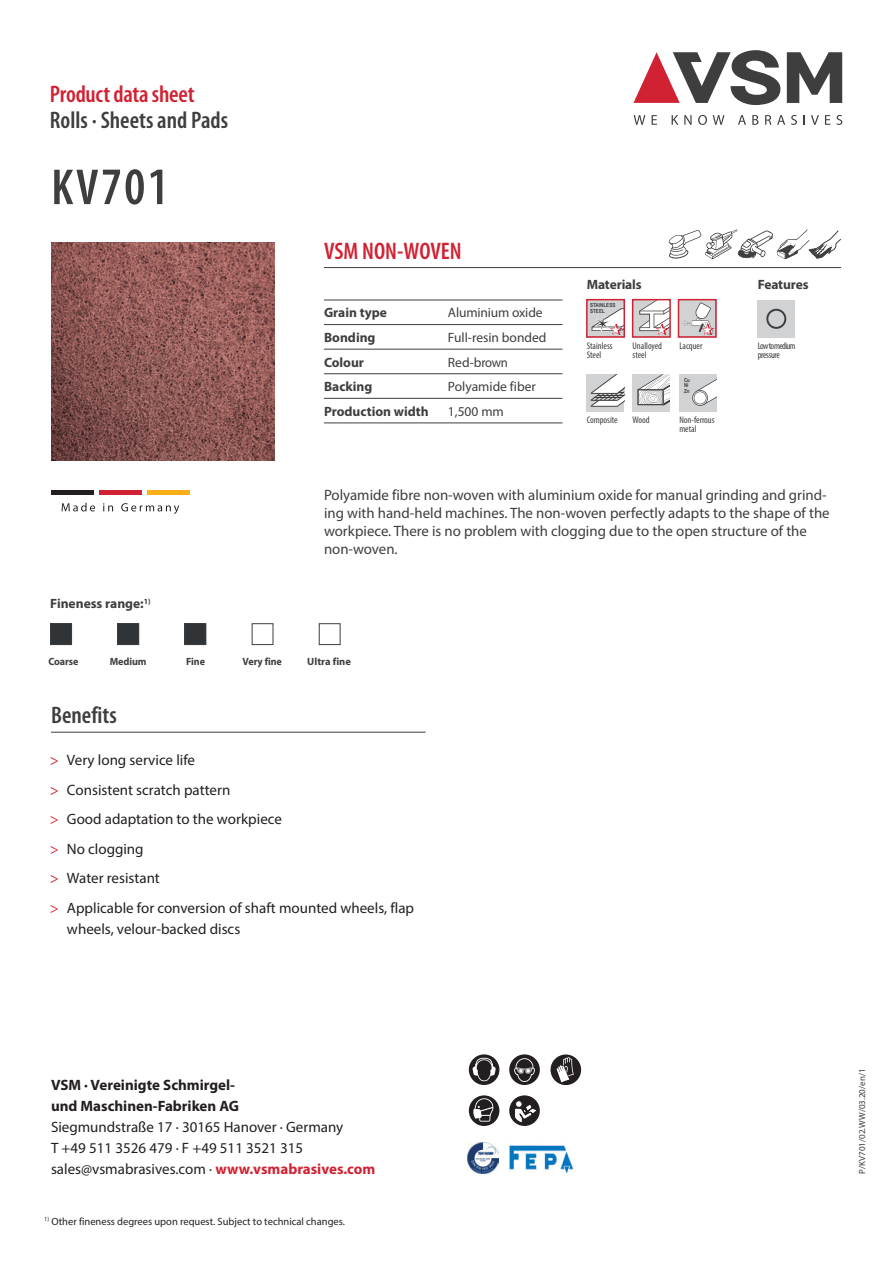
<style>
.page{position:relative;width:893px;height:1263px;background:#fff}
.page>*{position:absolute;margin:0;border:0;box-sizing:border-box;transform-origin:0 0}
.t1{font:600 condensed 53.1px "Myriad Pro";color:#3e3e3f;scale:.96 1}
.t2{font:600 condensed 24px "Myriad Pro";letter-spacing:-.01em;color:#d12233}
.t3{font:600 condensed 24px "Myriad Pro";color:#3e3e3f}
.t4{font:15px/29.5px "Myriad Pro";color:#231f20}
.t5{font:15px/18px "Myriad Pro";color:#3e3e3f}
.t6{font:700 15px/21px "Myriad Pro";color:#231f20}
.t7{font:700 13.5px "Myriad Pro";color:#3e3e3f}
.t8{font:13.5px "Myriad Pro";color:#3e3e3f}
.t9{font:10.5px "Myriad Pro";color:#231f20}
.t10{font:700 10.5px "Myriad Pro";letter-spacing:-.01em;color:#3e3e3f;scale:.96 1}
.t11{font:700 10.5px "Myriad Pro";letter-spacing:-.01em;color:#3e3e3f}
.t12{font:condensed 9.6px/9.3px "Myriad Pro";color:#3e3e3f}
.t13{font:condensed 9.6px/9.3px "Myriad Pro";letter-spacing:-.05em;color:#3e3e3f}
.t14{font:9px "Myriad Pro";color:#3e3e3f}
.t15{font:700 5.55px/5.6px "Arial Narrow";color:#3e3e3f}
.s1{font-size:51px}
.s2{color:#d12233}
.s3{font-weight:700;color:#d12233}
</style>
<div class="page">
<img style="left:52px;top:243px;width:222px;height:217px">
<hr style="left:324px;top:267px;width:517px;height:1px;background:#3e3e3f">
<hr style="left:51px;top:732px;width:375px;height:1px;background:#3e3e3f">
<svg style="left:633px;top:50px;width:147px;height:55px"></svg>
<svg style="left:787px;top:52px;width:55px;height:51px"></svg>
<svg style="left:634px;top:115px;width:11px;height:10px"></svg>
<svg style="left:652px;top:115px;width:5px;height:10px"></svg>
<svg style="left:672px;top:115px;width:6px;height:10px"></svg>
<svg style="left:684px;top:115px;width:8px;height:10px"></svg>
<svg style="left:698px;top:115px;width:9px;height:10px"></svg>
<svg style="left:713px;top:115px;width:11px;height:10px"></svg>
<svg style="left:738px;top:115px;width:8px;height:10px"></svg>
<svg style="left:752px;top:115px;width:6px;height:10px"></svg>
<svg style="left:765px;top:115px;width:6px;height:10px"></svg>
<svg style="left:777px;top:115px;width:8px;height:10px"></svg>
<svg style="left:791px;top:115px;width:6px;height:10px"></svg>
<svg style="left:811px;top:115px;width:8px;height:10px"></svg>
<svg style="left:825px;top:115px;width:5px;height:10px"></svg>
<svg style="left:836px;top:115px;width:6px;height:10px"></svg>
<img style="left:119px;top:625px;width:18px;height:18px">
<div style="left:117px;top:623px;width:22px;height:22px;border:1px solid #3e3e3f"></div>
<img style="left:187px;top:625px;width:17px;height:18px">
<div style="left:185px;top:623px;width:21px;height:22px;border:1px solid #3e3e3f"></div>
<div style="left:319px;top:623px;width:21px;height:22px;border:1px solid #3e3e3f"></div>
<div style="left:252px;top:623px;width:21px;height:22px;border:1px solid #3e3e3f"></div>
<img style="left:52px;top:625px;width:18px;height:18px">
<div style="left:50px;top:623px;width:22px;height:22px;border:1px solid #3e3e3f"></div>
<img style="left:468px;top:1142px;width:31px;height:32px">
<svg style="left:469px;top:1054px;width:30px;height:31px"></svg>
<svg style="left:472px;top:1058px;width:24px;height:23px"></svg>
<div style="left:509px;top:1054px;width:31px;height:31px;background:#231f20;border-radius:50%"></div>
<svg style="left:514px;top:1058px;width:21px;height:24px"></svg>
<div style="left:550px;top:1054px;width:31px;height:31px;background:#231f20;border-radius:50%"></div>
<svg style="left:557px;top:1057px;width:17px;height:25px"></svg>
<div style="left:469px;top:1095px;width:30px;height:31px;background:#231f20;border-radius:50%"></div>
<svg style="left:473px;top:1098px;width:20px;height:23px"></svg>
<svg style="left:509px;top:1095px;width:31px;height:31px"></svg>
<svg style="left:514px;top:1100px;width:24px;height:23px"></svg>
<img style="left:509px;top:1145px;width:65px;height:28px">
<div style="left:51px;top:490px;width:43px;height:5px;background:#231f20"></div>
<div style="left:99px;top:490px;width:43px;height:5px;background:#d12233"></div>
<div style="left:147px;top:490px;width:43px;height:5px;background:#faaf18"></div>
<svg style="left:62px;top:503px;width:117px;height:11px"></svg>
<svg style="left:669px;top:229px;width:172px;height:30px"></svg>
<div style="left:758px;top:300px;width:37px;height:38px;background:#d1d2d4"></div>
<svg style="left:766px;top:309px;width:20px;height:20px"></svg>
<div style="left:587px;top:300px;width:37px;height:38px;background:#d1d2d4"></div>
<div style="left:633px;top:300px;width:37px;height:38px;background:#d1d2d4"></div>
<div style="left:633px;top:374px;width:37px;height:38px;background:#d1d2d4"></div>
<svg style="left:637px;top:374px;width:33px;height:31px"></svg>
<hr style="left:324px;top:324px;width:124px;height:1px;background:#3e3e3f">
<hr style="left:448px;top:324px;width:114px;height:1px;background:#3e3e3f">
<hr style="left:324px;top:349px;width:124px;height:1px;background:#3e3e3f">
<hr style="left:448px;top:349px;width:114px;height:1px;background:#3e3e3f">
<hr style="left:324px;top:373px;width:124px;height:1px;background:#3e3e3f">
<hr style="left:448px;top:373px;width:114px;height:1px;background:#3e3e3f">
<hr style="left:324px;top:398px;width:124px;height:1px;background:#3e3e3f">
<hr style="left:448px;top:398px;width:114px;height:1px;background:#3e3e3f">
<hr style="left:324px;top:300px;width:124px;height:1px;background:#3e3e3f">
<hr style="left:448px;top:300px;width:114px;height:1px;background:#3e3e3f">
<hr style="left:324px;top:423px;width:124px;height:1px;background:#3e3e3f">
<hr style="left:448px;top:423px;width:114px;height:1px;background:#3e3e3f">
<div style="left:679px;top:374px;width:38px;height:38px;background:#d1d2d4"></div>
<svg style="left:692px;top:379px;width:25px;height:27px"></svg>
<div style="left:587px;top:374px;width:37px;height:38px;background:#d1d2d4"></div>
<svg style="left:591px;top:374px;width:33px;height:33px"></svg>
<div style="left:679px;top:300px;width:38px;height:38px;background:#d1d2d4"></div>
<div style="left:586px;top:299px;width:39px;height:39px;border:2px solid #d12233"></div>
<div style="left:632px;top:299px;width:39px;height:39px;border:2px solid #d12233"></div>
<div style="left:678px;top:299px;width:39px;height:39px;border:2px solid #d12233"></div>
<svg style="left:592px;top:308px;width:32px;height:27px"></svg>
<svg style="left:639px;top:300px;width:31px;height:35px"></svg>
<svg style="left:684px;top:302px;width:30px;height:33px"></svg>
<h2 class="t2" style="left:50px;top:79px;width:146px">Product data sheet</h2>
<h2 class="t3" style="left:50px;top:105px;width:180px">Rolls · Sheets and Pads</h2>
<h1 class="t1" style="left:51px;top:154px;width:124px"><span class="s1">KV</span>701</h1>
<p class="t7" style="left:50px;top:595px;width:102px">Fineness range:<sup>1)</sup></p>
<h2 class="t2" style="left:324px;top:236px;width:139px">VSM NON-WOVEN</h2>
<p class="t7" style="left:324px;top:304px;width:65px">Grain type</p>
<p class="t8" style="left:448px;top:304px;width:96px">Aluminium oxide</p>
<p class="t7" style="left:324px;top:329px;width:53px">Bonding</p>
<p class="t8" style="left:448px;top:329px;width:100px">Full-resin bonded</p>
<p class="t7" style="left:324px;top:353px;width:42px">Colour</p>
<p class="t8" style="left:448px;top:354px;width:62px">Red-brown</p>
<p class="t7" style="left:324px;top:378px;width:50px">Backing</p>
<p class="t8" style="left:448px;top:378px;width:89px">Polyamide fiber</p>
<p class="t7" style="left:324px;top:402px;width:106px">Production width</p>
<p class="t8" style="left:448px;top:403px;width:57px">1,500 mm</p>
<p class="t7" style="left:587px;top:275px;width:56px">Materials</p>
<p class="t7" style="left:758px;top:275px;width:52px">Features</p>
<p class="t15" style="left:590px;top:302px;width:27px">STAINLESS<br>STEEL</p>
<p class="t12" style="left:587px;top:341px;width:27px">Stainless<br>Steel</p>
<p class="t12" style="left:633px;top:341px;width:31px">Unalloyed steel</p>
<p class="t12" style="left:587px;top:415px;width:32px">Composite</p>
<p class="t12" style="left:633px;top:415px;width:19px">Wood</p>
<p class="t12" style="left:679px;top:341px;width:25px">Lacquer</p>
<p class="t15" style="left:684px;top:376px;width:8px">Cu<br>Ni<br>Zn</p>
<p class="t12" style="left:679px;top:415px;width:37px">Non-ferrous metal</p>
<p class="t13" style="left:758px;top:341px;width:39px">Lowtomedium pressure</p>
<p class="t5" style="left:324px;top:486px;width:507px">Polyamide fibre non-woven with aluminium oxide for manual grinding and grind&shy;ing with hand-held machines. The non-woven perfectly adapts to the shape of the workpiece. There is no problem with clogging due to the open structure of the non-woven.</p>
<p class="t10" style="left:48px;top:655px;width:33px">Coarse</p>
<p class="t10" style="left:110px;top:655px;width:40px">Medium</p>
<p class="t10" style="left:186px;top:655px;width:21px">Fine</p>
<p class="t10" style="left:243px;top:655px;width:42px">Very fine</p>
<p class="t11" style="left:307px;top:655px;width:45px">Ultra fine</p>
<h2 class="t3" style="left:51px;top:700px;width:67px">Benefits</h2>
<p class="t4" style="left:50px;top:745px;width:366px"><span class="s2">&gt;</span> Very long service life<br><span class="s2">&gt;</span> Consistent scratch pattern<br><span class="s2">&gt;</span> Good adaptation to the workpiece<br><span class="s2">&gt;</span> No clogging<br><span class="s2">&gt;</span> Water resistant<br><span class="s2">&gt;</span> Applicable for conversion of shaft mounted wheels, flap</p>
<p class="t4" style="left:67px;top:913px;width:175px">wheels, velour-backed discs</p>
<p class="t6" style="left:51px;top:1073px;width:190px">VSM · Vereinigte Schmirgel&shy;und Maschinen-Fabriken AG</p>
<p class="t4" style="left:51px;top:1116px;width:326px;line-height:21px">Siegmundstraße 17 · 30165 Hanover · Germany<br>T +49 511 3526 479 · F +49 511 3521 315 sales@vsmabrasives.com · <span class="s3">www.vsmabrasives.com</span></p>
<p class="t9" style="left:44px;top:1215px;width:302px"><sup>1)</sup> Other fineness degrees upon request. Subject to technical changes.</p>
<p class="t14" style="left:857px;top:1174px;width:107px;rotate:-90deg">P/KV701/02.WW/03.20/en/1</p>
</div>
